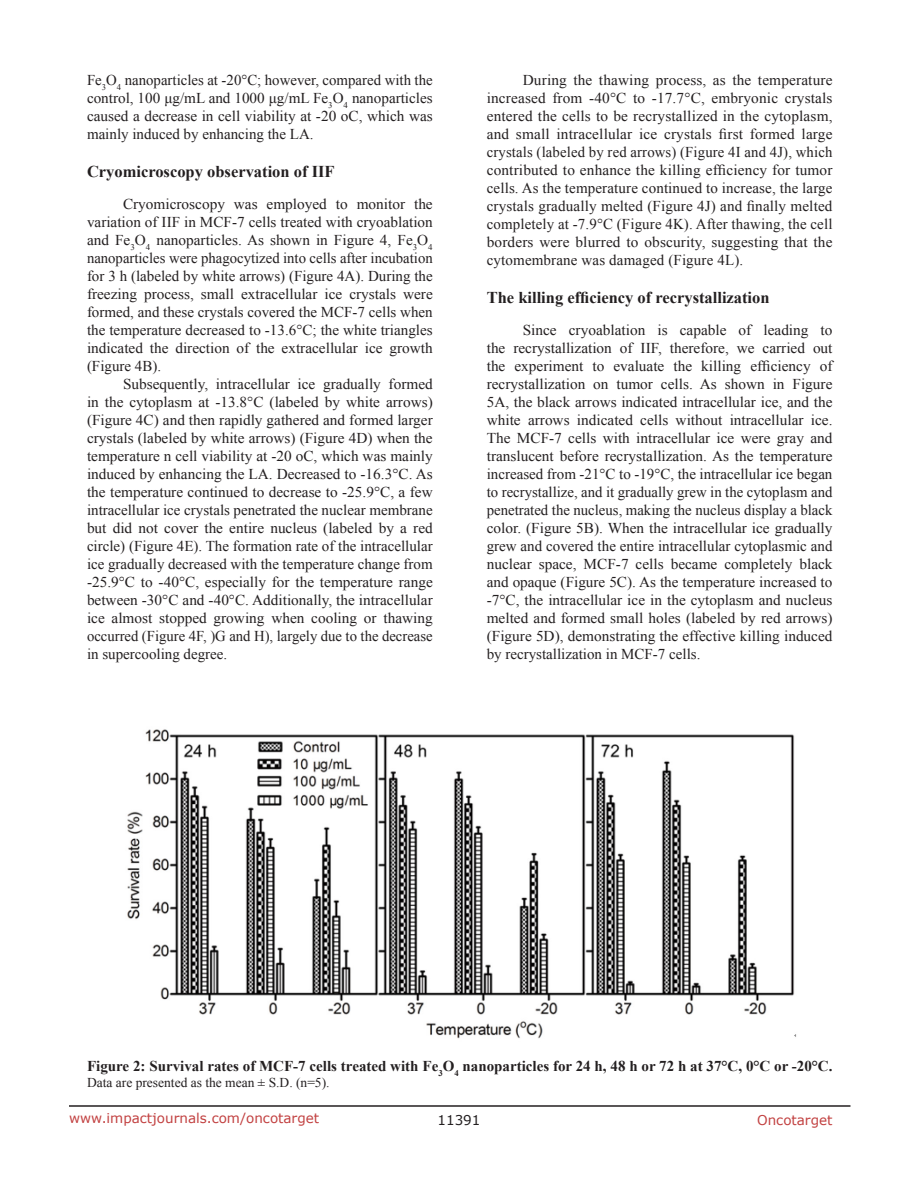
<style>
.page{position:relative;width:918px;height:1188px;background:#fff}
.page>*{position:absolute;margin:0;border:0;box-sizing:border-box;transform-origin:0 0}
.SubHeading{font:700 16.5px "Times New Roman";color:#231f20}
.BodyText{font:15px/18px "Times New Roman";color:#231f20;text-align:justify}
.figuretext{font:700 15px "Times New Roman";color:#231f20}
.t1{font:13.5px "Verdana";color:#c24141}
.figuretext-2{font:13.5px "Times New Roman";color:#231f20}
.t2{font:13.5px "Verdana";color:#231f20}
</style>
<div class="page">
<hr style="left:69px;top:1105px;width:781px;height:2px;background:#231f20">
<img style="left:127px;top:729px;width:670px;height:310px">
<p class="BodyText" style="left:87px;top:71px;width:347px">Fe<sub>3</sub>O<sub>4</sub> nanoparticles at -20°C; however, compared with the control, 100 μg/mL and 1000 μg/mL Fe<sub>3</sub>O<sub>4</sub> nanoparticles caused a decrease in cell viability at -20 oC, which was mainly induced by enhancing the LA.</p>
<p class="SubHeading" style="left:87px;top:160px;width:249px">Cryomicroscopy observation of IIF</p>
<p class="BodyText" style="left:87px;top:194px;width:347px;text-indent:36px">Cryomicroscopy was employed to monitor the variation of IIF in MCF-7 cells treated with cryoablation and Fe<sub>3</sub>O<sub>4</sub> nanoparticles. As shown in Figure 4, Fe<sub>3</sub>O<sub>4 </sub>nanoparticles were phagocytized into cells after incubation for 3 h (labeled by white arrows) (Figure 4A). During the freezing process, small extracellular ice crystals were formed, and these crystals covered the MCF-7 cells when the temperature decreased to -13.6°C; the white triangles indicated the direction of the extracellular ice growth (Figure 4B).</p>
<p class="BodyText" style="left:87px;top:374px;width:347px;text-indent:36px">Subsequently, intracellular ice gradually formed in the cytoplasm at -13.8°C (labeled by white arrows) (Figure 4C) and then rapidly gathered and formed larger crystals (labeled by white arrows) (Figure 4D) when the temperature n cell viability at -20 oC, which was mainly induced by enhancing the LA. Decreased to -16.3°C. As the temperature continued to decrease to -25.9°C, a few intracellular ice crystals penetrated the nuclear membrane but did not cover the entire nucleus (labeled by a red circle) (Figure 4E). The formation rate of the intracellular ice gradually decreased with the temperature change from -25.9°C to -40°C, especially for the temperature range between -30°C and -40°C. Additionally, the intracellular ice almost stopped growing when cooling or thawing occurred (Figure 4F, )G and H), largely due to the decrease in supercooling degree.</p>
<p class="BodyText" style="left:487px;top:71px;width:347px;text-indent:36px">During the thawing process, as the temperature increased from -40°C to -17.7°C, embryonic crystals entered the cells to be recrystallized in the cytoplasm, and small intracellular ice crystals first formed large crystals (labeled by red arrows) (Figure 4I and 4J), which contributed to enhance the killing efficiency for tumor cells. As the temperature continued to increase, the large crystals gradually melted (Figure 4J) and finally melted completely at -7.9°C (Figure 4K). After thawing, the cell borders were blurred to obscurity, suggesting that the cytomembrane was damaged (Figure 4L).</p>
<p class="SubHeading" style="left:487px;top:286px;width:284px">The killing efficiency of recrystallization</p>
<p class="BodyText" style="left:487px;top:320px;width:347px;text-indent:36px">Since cryoablation is capable of leading to the recrystallization of IIF, therefore, we carried out the experiment to evaluate the killing efficiency of recrystallization on tumor cells. As shown in Figure 5A, the black arrows indicated intracellular ice, and the white arrows indicated cells without intracellular ice.<br>The MCF-7 cells with intracellular ice were gray and translucent before recrystallization. As the temperature increased from -21°C to -19°C, the intracellular ice began to recrystallize, and it gradually grew in the cytoplasm and penetrated the nucleus, making the nucleus display a black color. (Figure 5B). When the intracellular ice gradually grew and covered the entire intracellular cytoplasmic and nuclear space, MCF-7 cells became completely black and opaque (Figure 5C). As the temperature increased to -7°C, the intracellular ice in the cytoplasm and nucleus melted and formed small holes (labeled by red arrows) (Figure 5D), demonstrating the effective killing induced by recrystallization in MCF-7 cells.</p>
<p class="figuretext" style="left:87px;top:1056px;width:747px">Figure 2: Survival rates of MCF-7 cells treated with Fe<sub>3</sub>O<sub>4</sub> nanoparticles for 24 h, 48 h or 72 h at 37°C, 0°C or -20°C.</p>
<p class="figuretext-2" style="left:87px;top:1074px;width:244px">Data are presented as the mean ± S.D. (n=5).</p>
<p class="t1" style="left:69px;top:1109px;width:252px">www.impactjournals.com/oncotarget</p>
<p class="t2" style="left:438px;top:1111px;width:44px">11391</p>
<p class="t1" style="left:757px;top:1111px;width:77px">Oncotarget</p>
</div>
